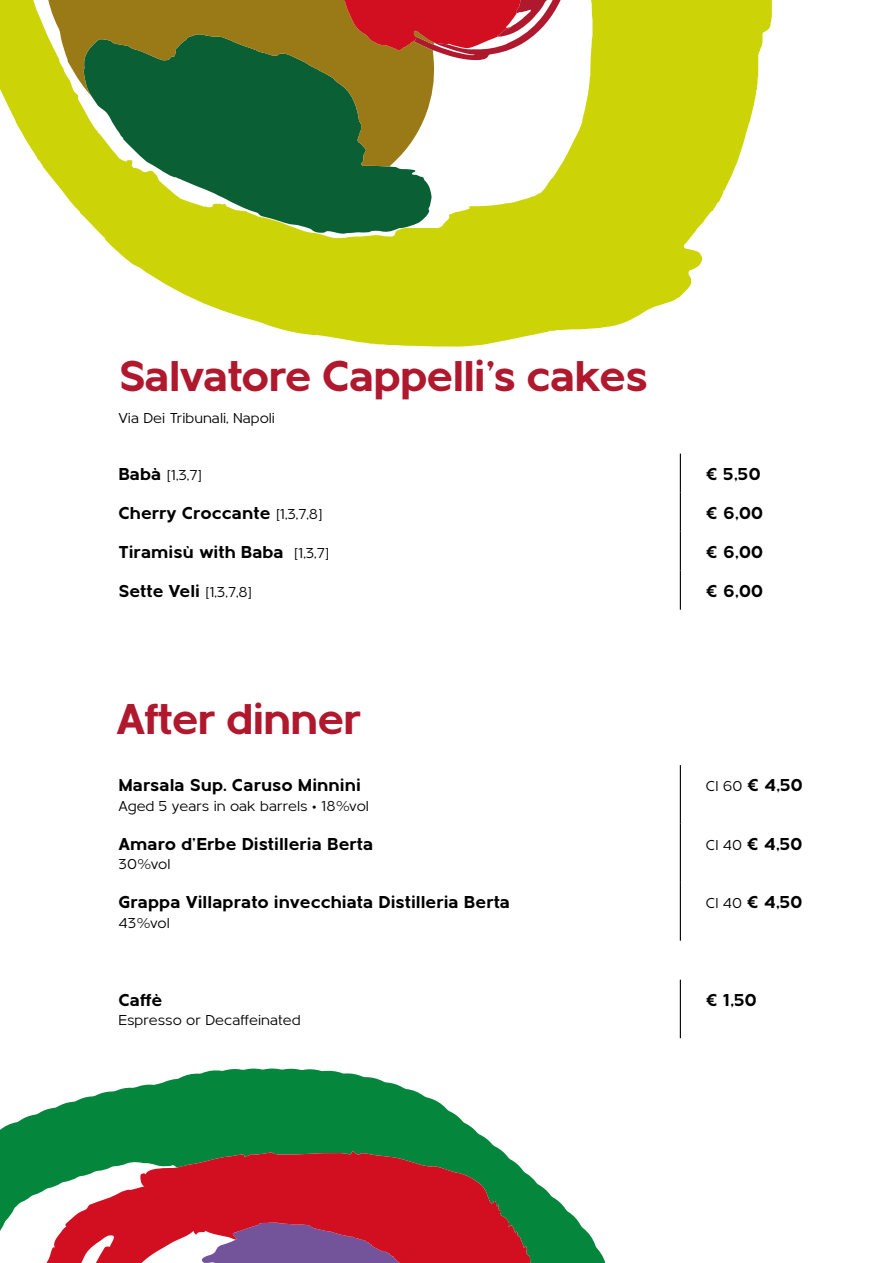
<style>
.page{position:relative;width:893px;height:1263px;background:#fff}
.page>*{position:absolute;margin:0;border:0;box-sizing:border-box;transform-origin:0 0}
.t1{font:700 45px "Metrisch";letter-spacing:-.03em;color:#b0182e}
.t2{font:700 18px "Metrisch";color:#000}
.t3{font:15px "Metrisch";color:#000}
.s1{font-weight:700;font-size:18px}
.s2{font-weight:400;font-size:15px}
</style>
<div class="page">
<svg style="left:0;top:0;width:772px;height:347px"></svg>
<hr style="left:680px;top:765px;width:1px;height:59px;background:#000">
<hr style="left:680px;top:824px;width:1px;height:58px;background:#000">
<hr style="left:680px;top:882px;width:1px;height:59px;background:#000">
<hr style="left:680px;top:980px;width:1px;height:58px;background:#000">
<svg style="left:0;top:1068px;width:606px;height:195px;fill:#04863d"></svg>
<svg style="left:43px;top:1145px;width:547px;height:118px;fill:#d20e21"></svg>
<hr style="left:680px;top:454px;width:1px;height:39px;background:#000">
<hr style="left:680px;top:493px;width:1px;height:39px;background:#000">
<hr style="left:680px;top:532px;width:1px;height:39px;background:#000">
<hr style="left:680px;top:571px;width:1px;height:39px;background:#000">
<h1 class="t1" style="left:118px;top:350px;width:531px">Salvatore Cappelli’s cakes</h1>
<p class="t3" style="left:118px;top:410px;width:158px">Via Dei Tribunali, Napoli</p>
<p class="t3" style="left:118px;top:467px;width:85px"><span class="s1">Babà</span> [1,3,7]</p>
<p class="t2" style="left:706px;top:464px;width:57px">€ 5,50</p>
<p class="t2" style="left:118px;top:503px;width:206px">Cherry Croccante <span class="s2">[1,3,7,8]</span></p>
<p class="t2" style="left:706px;top:503px;width:59px">€ 6,00</p>
<p class="t2" style="left:118px;top:542px;width:213px">Tiramisù with Baba <span class="s2">[1,3,7]</span></p>
<p class="t2" style="left:706px;top:542px;width:59px">€ 6,00</p>
<p class="t2" style="left:118px;top:581px;width:135px">Sette Veli <span class="s2">[1,3,7,8]</span></p>
<p class="t2" style="left:706px;top:581px;width:59px">€ 6,00</p>
<h1 class="t1" style="left:116px;top:694px;width:247px">After dinner</h1>
<p class="t2" style="left:118px;top:775px;width:244px">Marsala Sup. Caruso Minnini</p>
<p class="t3" style="left:118px;top:798px;width:252px">Aged 5 years in oak barrels • 18%vol</p>
<p class="t2" style="left:706px;top:775px;width:99px"><span class="s2">Cl 60</span> € 4,50</p>
<p class="t2" style="left:118px;top:834px;width:256px">Amaro d’Erbe Distilleria Berta</p>
<p class="t3" style="left:118px;top:856px;width:54px">30%vol</p>
<p class="t2" style="left:706px;top:834px;width:99px"><span class="s2">Cl 40</span> € 4,50</p>
<p class="t2" style="left:118px;top:892px;width:393px">Grappa Villaprato invecchiata Distilleria Berta</p>
<p class="t3" style="left:118px;top:915px;width:53px">43%vol</p>
<p class="t2" style="left:706px;top:892px;width:99px"><span class="s2">Cl 40</span> € 4,50</p>
<p class="t2" style="left:118px;top:990px;width:46px">Caffè</p>
<p class="t3" style="left:118px;top:1012px;width:184px">Espresso or Decaffeinated</p>
<p class="t2" style="left:706px;top:990px;width:53px">€ 1,50</p>
</div>
